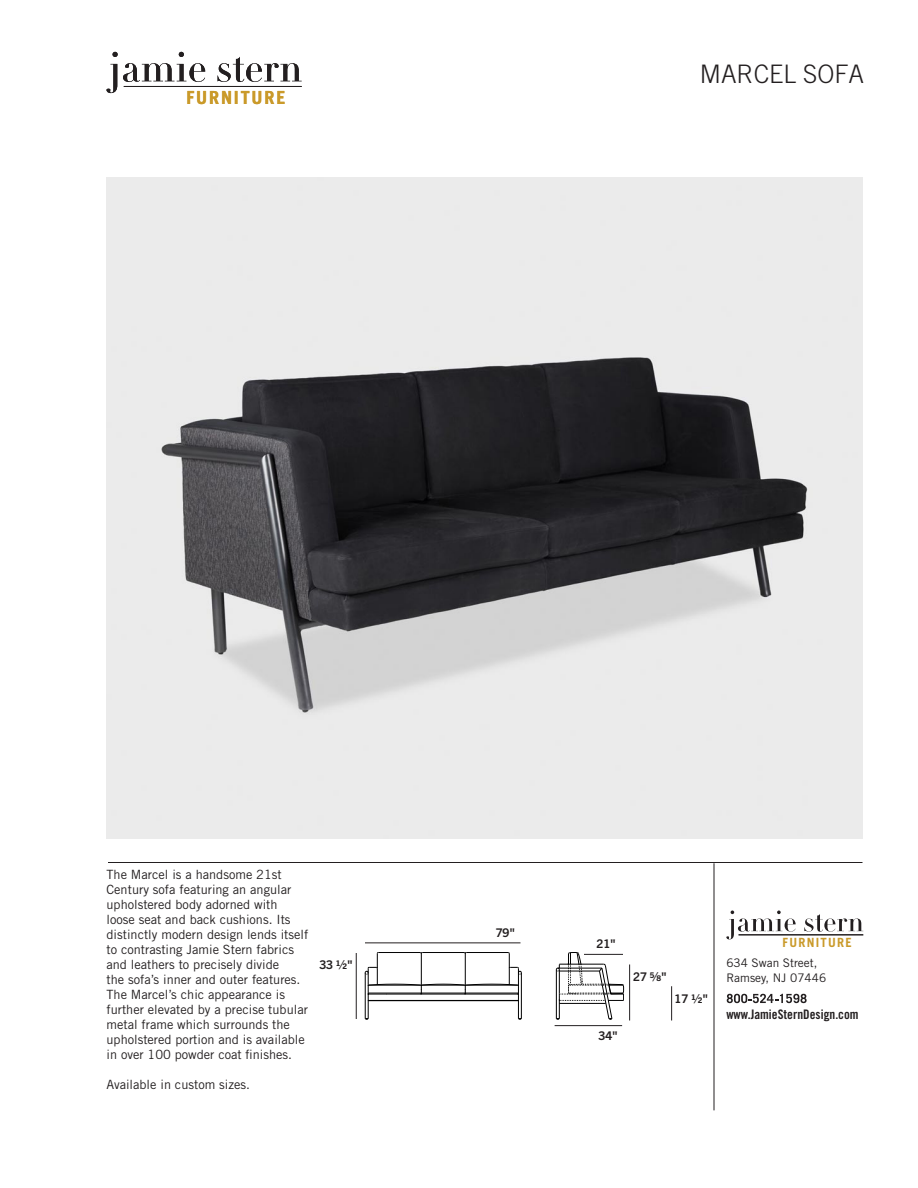
<style>
.page{position:relative;width:918px;height:1188px;background:#fff}
.page>*{position:absolute;margin:0;border:0;box-sizing:border-box;transform-origin:0 0}
.t1{font:300 25.5px "Trade Gothic";color:#231f20}
.t2{font:700 18.15px "Trade Gothic";letter-spacing:.1em;color:#ca9a2a}
.t3{font:13.2px "Trade Gothic LT Std Bd Cn 20";color:#231f20}
.Text_under_photo{font:12.75px/15px "Trade Gothic";color:#231f20}
.t4{font:700 12.75px "Trade Gothic LT Std";letter-spacing:.1em;color:#ca9a2a}
.t5{font:700 12px "Trade Gothic Next LT Pro";color:#231f20}
.t6{font:11.85px/14.2px "Trade Gothic";color:#231f20}
</style>
<div class="page">
<hr style="left:124px;top:86px;width:178px;height:1px;background:#231f20">
<svg style="left:107px;top:52px;width:98px;height:41px"></svg>
<svg style="left:218px;top:57px;width:84px;height:25px"></svg>
<svg style="left:727px;top:994px;width:80px;height:9px"></svg>
<hr style="left:738px;top:934px;width:125px;height:2px;background:#231f20">
<svg style="left:726px;top:911px;width:70px;height:28px"></svg>
<svg style="left:804px;top:914px;width:59px;height:18px"></svg>
<hr style="left:108px;top:862px;width:754px;height:1px;background:#231f20">
<hr style="left:714px;top:863px;width:1px;height:247px;background:#231f20">
<img style="left:106px;top:177px;width:756px;height:661px">
<svg style="left:556px;top:952px;width:68px;height:68px"></svg>
<svg style="left:365px;top:952px;width:157px;height:68px"></svg>
<hr style="left:356px;top:953px;width:1px;height:66px;background:#231f20">
<hr style="left:555px;top:1025px;width:67px;height:1px;background:#231f20">
<hr style="left:365px;top:942px;width:156px;height:1px;background:#231f20">
<hr style="left:629px;top:964px;width:1px;height:56px;background:#231f20">
<hr style="left:671px;top:986px;width:1px;height:34px;background:#231f20">
<hr style="left:584px;top:954px;width:39px;height:1px;background:#231f20">
<h2 class="t2" style="left:186px;top:86px;width:100px">FURNITURE</h2>
<p class="t1" style="left:700px;top:58px;width:166px">MARCEL SOFA</p>
<p class="Text_under_photo" style="left:106px;top:867px;width:203px">The Marcel is a handsome 21st Century sofa featuring an angular upholstered body adorned with loose seat and back cushions. Its distinctly modern design lends itself to contrasting Jamie Stern fabrics and leathers to precisely divide<br>the sofa’s inner and outer features.<br>The Marcel’s chic appearance is further elevated by a precise tubular metal frame which surrounds the upholstered portion and is available in over 100 powder coat finishes.</p>
<p class="Text_under_photo" style="left:106px;top:1077px;width:145px">Available in custom sizes.</p>
<p class="t5" style="left:319px;top:957px;width:35px">33 1/2"</p>
<p class="t5" style="left:496px;top:924px;width:21px">79"</p>
<p class="t5" style="left:596px;top:936px;width:21px">21"</p>
<p class="t5" style="left:598px;top:1027px;width:21px">34"</p>
<p class="t5" style="left:633px;top:968px;width:35px">27 5/8"</p>
<p class="t5" style="left:675px;top:991px;width:35px">17 1/2"</p>
<p class="t4" style="left:782px;top:935px;width:71px">FURNITURE</p>
<p class="t6" style="left:726px;top:956px;width:101px">634 Swan Street,<br>Ramsey, NJ 07446</p>
<p class="t3" style="left:726px;top:1006px;width:134px">www.JamieSternDesign.com</p>
</div>
